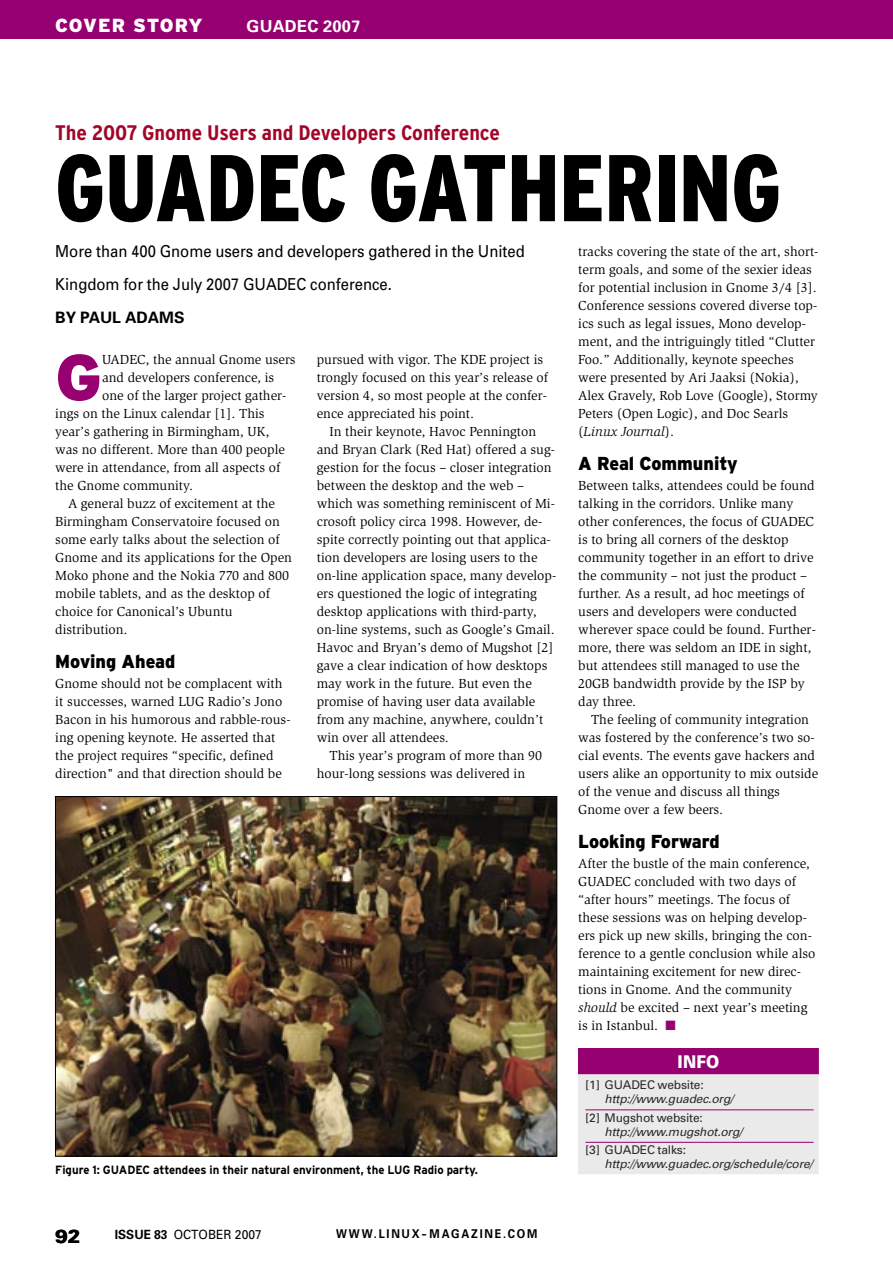
<style>
.page{position:relative;width:893px;height:1263px;background:#fff}
.page>*{position:absolute;margin:0;border:0;box-sizing:border-box;transform-origin:0 0}
._60_T{font:900 condensed 94.5px "Interstate";color:#000;scale:.95 1}
._12_L_Initial{font:900 64.95px "Interstate";color:#970070}
._62_TD{font:700 condensed 21px "Interstate";color:#a20527;scale:1.1 1}
._95_R{font:900 18.9px "Interstate";letter-spacing:.035em;color:#fff}
.Pagina{font:900 18.9px "Univers";color:#000}
._19_ZT{font:900 18.75px "Interstate";color:#000;scale:.95 1}
._21_KT{font:900 17.55px "Univers";color:#fff;scale:.9 1}
._65_V{font:16.5px/33px "Univers";color:#000;scale:.9 1}
._95_RSW{font:700 16.5px "Univers";letter-spacing:.015em;color:#fff}
._65_V-2{font:700 15.75px "Univers";color:#000}
._10_L{font:13.5px/18px "Slimbach";color:#000}
._11_L_ohne{font:13.5px/18px "Slimbach";color:#000}
._12_L_Initial-2{font:13.5px "Slimbach";color:#000}
.Marginalie{font:12.75px "Univers";color:#000;scale:.95 1}
.Maginalie_URL{font:700 12.15px "Univers";letter-spacing:.16em;color:#000;scale:.9 1}
._20_KL_Linie{font:italic 12px/14.1px "Univers";letter-spacing:-.015em;color:#2a2a2a}
._50_B{font:700 12px "Interstate";color:#000;scale:.95 1}
.s1{font-weight:700}
.s2{font-style:italic}
.s3{color:#970070}
.s4{font-style:normal}
</style>
<div class="page">
<div style="left:579px;top:1074px;width:239px;height:100px;background:#eaeaea"></div>
<hr style="left:585px;top:1109px;width:229px;height:1px;background:#970070">
<hr style="left:585px;top:1142px;width:229px;height:1px;background:#970070">
<div style="left:578px;top:1073px;width:241px;height:101px;border:1px solid #eaeaea"></div>
<div style="left:578px;top:1048px;width:240px;height:26px;background:#970070"></div>
<img style="left:57px;top:798px;width:498px;height:356px">
<div style="left:0;top:0;width:893px;height:38px;background:#970070"></div>
<p class="_95_R" style="left:55px;top:15px;width:149px">COVER STORY</p>
<p class="_95_RSW" style="left:247px;top:16px;width:115px">GUADEC 2007</p>
<p class="_62_TD" style="left:55px;top:121px;width:406px">The 2007 Gnome Users and Developers Conference</p>
<p class="_60_T" style="left:55px;top:136px;width:766px">GUADEC GATHERING</p>
<p class="_65_V" style="left:55px;top:234px;width:523px">More than 400 Gnome users and developers gathered in the United<br>Kingdom for the July 2007 GUADEC conference.</p>
<p class="_65_V-2" style="left:55px;top:307px;width:131px">BY PAUL ADAMS</p>
<p class="_12_L_Initial" style="left:55px;top:340px;width:48px">G</p>
<p class="_12_L_Initial-2" style="left:102px;top:352px;width:195px">UADEC, the annual Gnome users</p>
<p class="_12_L_Initial-2" style="left:102px;top:370px;width:174px">and developers conference, is</p>
<p class="_12_L_Initial-2" style="left:102px;top:388px;width:186px">one of the larger project gather-</p>
<p class="_12_L_Initial-2" style="left:55px;top:406px;width:211px">ings on the Linux calendar [1]. This</p>
<p class="_12_L_Initial-2" style="left:55px;top:424px;width:216px">year’s gathering in Birmingham, UK,</p>
<p class="_12_L_Initial-2" style="left:55px;top:442px;width:231px">was no different. More than 400 people</p>
<p class="_12_L_Initial-2" style="left:55px;top:460px;width:227px">were in attendance, from all aspects of</p>
<p class="_12_L_Initial-2" style="left:55px;top:478px;width:139px">the Gnome community.</p>
<p class="_10_L" style="left:55px;top:495px;width:238px;text-indent:13px">A general buzz of excitement at the Birmingham Conservatoire focused on some early talks about the selection of Gnome and its applications for the Open Moko phone and the Nokia 770 and 800 mobile tablets, and as the desktop of choice for Canonical’s Ubuntu distribution.</p>
<p class="_19_ZT" style="left:55px;top:651px;width:128px">Moving Ahead</p>
<p class="_11_L_ohne" style="left:55px;top:675px;width:237px">Gnome should not be complacent with it successes, warned LUG Radio’s Jono Bacon in his humorous and rabble-rous&shy;ing opening keynote. He asserted that the project requires “specific, defined direction" and that direction should be</p>
<p class="_11_L_ohne" style="left:317px;top:351px;width:233px">pursued with vigor. The KDE project is trongly focused on this year’s release of version 4, so most people at the confer&shy;ence appreciated his point.</p>
<p class="_10_L" style="left:317px;top:423px;width:241px;text-indent:13px">In their keynote, Havoc Pennington and Bryan Clark (Red Hat) offered a sug&shy;gestion for the focus – closer integration between the desktop and the web – which was something reminiscent of Mi&shy;crosoft policy circa 1998. However, de&shy;spite correctly pointing out that applica&shy;tion developers are losing users to the on-line application space, many develop&shy;ers questioned the logic of integrating desktop applications with third-party, on-line systems, such as Google’s Gmail.<br>Havoc and Bryan’s demo of Mugshot [2] gave a clear indication of how desktops may work in the future. But even the promise of having user data available from any machine, anywhere, couldn’t win over all attendees.</p>
<p class="_10_L" style="left:317px;top:747px;width:227px;text-indent:13px">This year’s program of more than 90 hour-long sessions was delivered in</p>
<p class="_50_B" style="left:55px;top:1163px;width:446px">Figure 1: GUADEC attendees in their natural environment, the LUG Radio party.</p>
<p class="Pagina" style="left:55px;top:1225px;width:27px">92</p>
<p class="Marginalie" style="left:115px;top:1226px;width:156px"><span class="s1">ISSUE 83</span> OCTOBER 2007</p>
<p class="Maginalie_URL" style="left:336px;top:1226px;width:225px">WWW.LINUX-MAGAZINE.COM</p>
<p class="_10_L" style="left:578px;top:243px;width:242px">tracks covering the state of the art, short&shy;term goals, and some of the sexier ideas for potential inclusion in Gnome 3/ 4 [3].<br>Conference sessions covered diverse top&shy;ics such as legal issues, Mono develop&shy;ment, and the intriguingly titled “Clutter Foo.” Additionally, keynote speeches were presented by Ari Jaaksi (Nokia), Alex Gravely, Rob Love (Google), Stormy Peters (Open Logic), and Doc Searls (<span class="s2">Linux Journal</span>).</p>
<p class="_19_ZT" style="left:578px;top:453px;width:169px">A Real Community</p>
<p class="_11_L_ohne" style="left:578px;top:477px;width:239px">Between talks, attendees could be found talking in the corridors. Unlike many other conferences, the focus of GUADEC is to bring all corners of the desktop community together in an effort to drive the community – not just the product – further. As a result, ad hoc meetings of users and developers were conducted wherever space could be found. Further&shy;more, there was seldom an IDE in sight, but attendees still managed to use the 20GB bandwidth provide by the ISP by day three.</p>
<p class="_10_L" style="left:578px;top:711px;width:241px;text-indent:13px">The feeling of community integration was fostered by the conference’s two so&shy;cial events. The events gave hackers and users alike an opportunity to mix outside of the venue and discuss all things Gnome over a few beers.</p>
<p class="_19_ZT" style="left:578px;top:831px;width:150px">Looking Forward</p>
<p class="_11_L_ohne" style="left:578px;top:855px;width:239px">After the bustle of the main conference, GUADEC concluded with two days of “after hours” meetings. The focus of these sessions was on helping develop&shy;ers pick up new skills, bringing the con&shy;ference to a gentle conclusion while also maintaining excitement for new direc&shy;tions in Gnome. And the community <span class="s2">should</span> be excited – next year’s meeting is in Istanbul. <span class="s3">■</span></p>
<p class="_21_KT" style="left:678px;top:1051px;width:48px">INFO</p>
<p class="_20_KL_Linie" style="left:605px;top:1078px;width:130px;text-indent:-19px"><span class="s4">[1] GUADEC website: </span>http:// www. guadec. org/</p>
<p class="_20_KL_Linie" style="left:605px;top:1110px;width:140px;text-indent:-19px"><span class="s4">[2] Mugshot website:<br></span>http:// www. mugshot. org/</p>
<p class="_20_KL_Linie" style="left:605px;top:1142px;width:210px;text-indent:-19px"><span class="s4">[3] GUADEC talks:<br></span>http:// www. guadec. org/ schedule/ core/</p>
</div>
